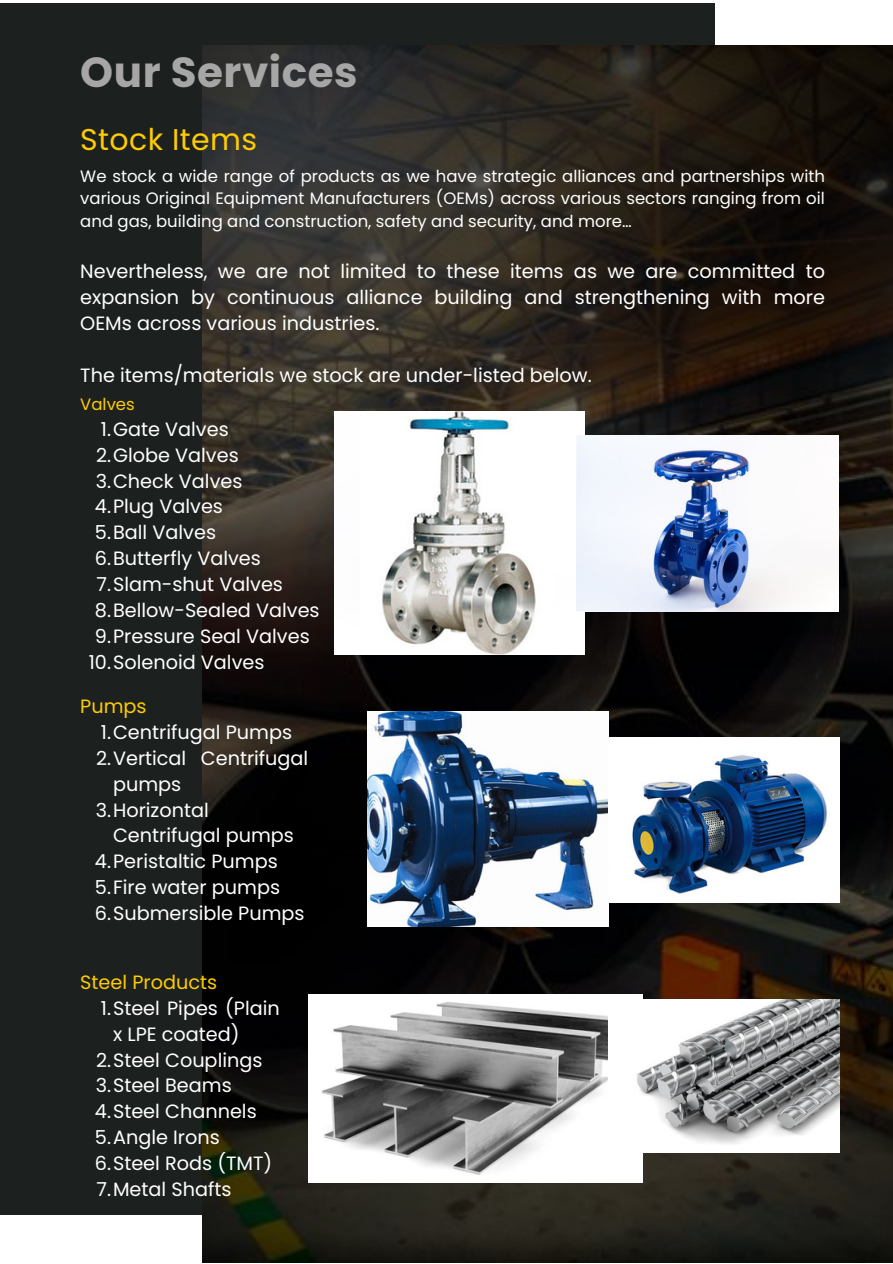
<style>
.page{position:relative;width:893px;height:1264px;background:#fff}
.page>*{position:absolute;margin:0;border:0;box-sizing:border-box;transform-origin:0 0}
.t1{font:700 42px "Poppins";letter-spacing:.015em;color:#a6a6a6}
.t2{font:30px "Poppins";letter-spacing:.015em;color:#fc0}
.t3{font:19.2px/25.8px "Poppins";color:#fff}
.t4{font:19.2px "Poppins";color:#fc0}
.t5{font:16.5px/22.5px "Poppins";color:#fff;text-align:justify}
.t6{font:16.5px "Poppins";color:#fc0}
</style>
<div class="page">
<div style="left:0;top:3px;width:714px;height:1211px;background:#1c2120"></div>
<img style="left:202px;top:45px;width:690px;height:1217px">
<img style="left:334px;top:411px;width:250px;height:243px">
<img style="left:576px;top:435px;width:262px;height:176px">
<img style="left:367px;top:711px;width:241px;height:215px">
<img style="left:608px;top:737px;width:231px;height:166px">
<img style="left:308px;top:994px;width:334px;height:188px">
<img style="left:608px;top:999px;width:231px;height:153px">
<p class="t1" style="left:80px;top:43px;width:279px">Our Services</p>
<p class="t2" style="left:80px;top:118px;width:178px">Stock Items</p>
<p class="t5" style="left:80px;top:164px;width:746px">We stock a wide range of products as we have strategic alliances and partnerships with various Original Equipment Manufacturers (OEMs) across various sectors ranging from oil and gas, building and construction, safety and security, and more…</p>
<p class="t3" style="left:80px;top:259px;width:746px;text-align:justify">Nevertheless, we are not limited to these items as we are committed to expansion by continuous alliance building and strengthening with more OEMs across various industries.</p>
<p class="t3" style="left:80px;top:362px;width:513px">The items/materials we stock are under-listed below.</p>
<p class="t6" style="left:80px;top:392px;width:56px">Valves</p>
<h3 class="t3" style="left:101px;top:416px;width:129px">1.Gate Valves</h3>
<p class="t3" style="left:96px;top:442px;width:144px">2.Globe Valves</p>
<p class="t3" style="left:96px;top:468px;width:148px">3.Check Valves</p>
<p class="t3" style="left:95px;top:494px;width:129px">4.Plug Valves</p>
<p class="t3" style="left:95px;top:519px;width:123px">5.Ball Valves</p>
<p class="t3" style="left:95px;top:545px;width:168px">6.Butterfly Valves</p>
<p class="t3" style="left:97px;top:571px;width:188px">7.Slam-shut Valves</p>
<h3 class="t3" style="left:95px;top:597px;width:226px">8.Bellow-Sealed Valves</h3>
<p class="t3" style="left:95px;top:623px;width:216px">9.Pressure Seal Valves</p>
<p class="t3" style="left:89px;top:649px;width:177px">10.Solenoid Valves</p>
<p class="t4" style="left:80px;top:692px;width:68px">Pumps</p>
<p class="t3" style="left:101px;top:719px;width:193px">1.Centrifugal Pumps</p>
<p class="t3" style="left:113px;top:745px;width:197px;text-indent:-17px">2.Vertical Centrifugal pumps</p>
<p class="t3" style="left:113px;top:797px;width:182px;text-indent:-17px">3.Horizontal<br>Centrifugal pumps</p>
<p class="t3" style="left:95px;top:848px;width:184px">4.Peristaltic Pumps</p>
<p class="t3" style="left:95px;top:874px;width:187px">5.Fire water pumps</p>
<p class="t3" style="left:95px;top:900px;width:211px">6.Submersible Pumps</p>
<p class="t4" style="left:80px;top:968px;width:138px">Steel Products</p>
<p class="t3" style="left:113px;top:995px;width:168px;text-indent:-12px">1.Steel Pipes (Plain x LPE coated)</p>
<p class="t3" style="left:96px;top:1046px;width:168px">2.Steel Couplings</p>
<p class="t3" style="left:96px;top:1072px;width:137px">3.Steel Beams</p>
<p class="t3" style="left:95px;top:1098px;width:163px">4.Steel Channels</p>
<p class="t3" style="left:95px;top:1124px;width:126px">5.Angle Irons</p>
<h3 class="t3" style="left:95px;top:1150px;width:179px">6.Steel Rods (TMT)</h3>
<h3 class="t3" style="left:97px;top:1176px;width:136px">7.Metal Shafts</h3>
</div>
